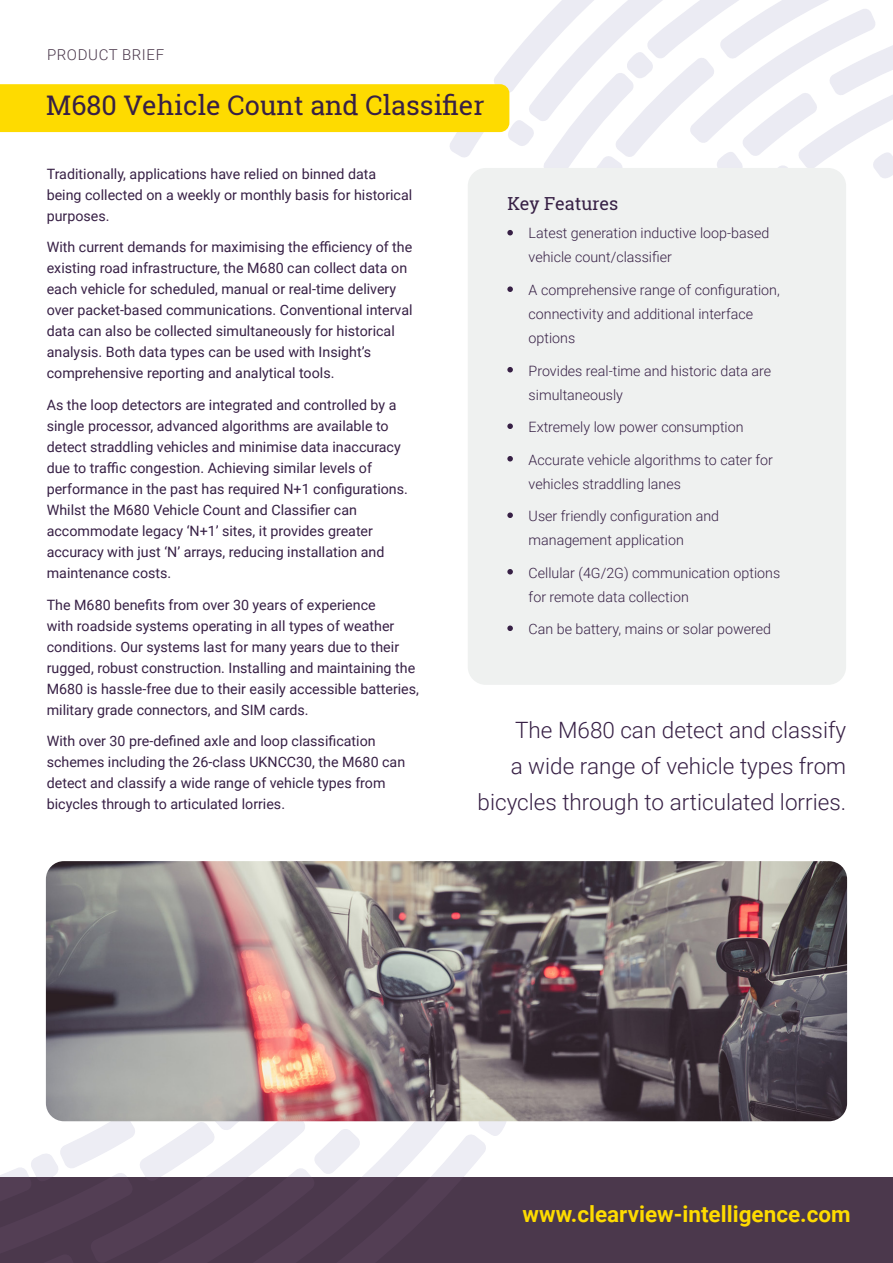
<style>
.page{position:relative;width:893px;height:1263px;background:#fff}
.page>*{position:absolute;margin:0;border:0;box-sizing:border-box;transform-origin:0 0}
.t1{font:27px "Roboto Slab";color:#372045}
.body_text{font:300 22.5px/36px "Roboto";color:#372045;text-align:right}
.t2{font:700 22.5px "Roboto";color:#fedb00}
.bullets{font:18px "Roboto Slab";color:#372045}
.t3{font:300 15px "Roboto";letter-spacing:.04em;color:#4b384c}
.body_text-2{font:14.25px/21px "Roboto";color:#372045}
.bullets-2{font:300 14.25px/24px "Roboto";color:#372045}
</style>
<div class="page">
<svg style="left:0;top:0;width:893px;height:182px"></svg>
<div style="left:468px;top:168px;width:378px;height:517px;background:#eff1f0;border-radius:18px"></div>
<svg style="left:507px;top:230px;width:6px;height:5px"></svg>
<svg style="left:507px;top:286px;width:6px;height:6px"></svg>
<svg style="left:507px;top:367px;width:6px;height:5px"></svg>
<svg style="left:507px;top:423px;width:6px;height:6px"></svg>
<svg style="left:507px;top:456px;width:6px;height:5px"></svg>
<svg style="left:507px;top:512px;width:6px;height:6px"></svg>
<svg style="left:507px;top:569px;width:6px;height:5px"></svg>
<svg style="left:507px;top:625px;width:6px;height:6px"></svg>
<div style="left:0;top:1178px;width:893px;height:85px;background:#4b384c"></div>
<svg style="left:0;top:1097px;width:507px;height:81px"></svg>
<img style="left:46px;top:861px;width:801px;height:260px">
<p class="t3" style="left:47px;top:44px;width:119px">PRODUCT BRIEF</p>
<p class="t1" style="left:46px;top:87px;width:440px">M680 Vehicle Count and Classifier</p>
<p class="body_text-2" style="left:47px;top:163px;width:367px">Traditionally, applications have relied on binned data being collected on a weekly or monthly basis for historical purposes.</p>
<p class="body_text-2" style="left:47px;top:236px;width:367px">With current demands for maximising the efficiency of the existing road infrastructure, the M680 can collect data on each vehicle for scheduled, manual or real-time delivery over packet-based communications. Conventional interval data can also be collected simultaneously for historical analysis. Both data types can be used with Insight’s comprehensive reporting and analytical tools.</p>
<p class="body_text-2" style="left:47px;top:394px;width:363px">As the loop detectors are integrated and controlled by a single processor, advanced algorithms are available to detect straddling vehicles and minimise data inaccuracy due to traffic congestion. Achieving similar levels of performance in the past has required N+1 configurations.<br>Whilst the M680 Vehicle Count and Classifier can accommodate legacy ‘N+1’ sites, it provides greater accuracy with just ‘N’ arrays, reducing installation and maintenance costs.</p>
<p class="body_text-2" style="left:47px;top:593px;width:374px">The M680 benefits from over 30 years of experience<br>with roadside systems operating in all types of weather conditions. Our systems last for many years due to their rugged, robust construction. Installing and maintaining the M680 is hassle-free due to their easily accessible batteries, military grade connectors, and SIM cards.</p>
<p class="body_text-2" style="left:47px;top:730px;width:360px">With over 30 pre-defined axle and loop classification schemes including the 26-class UKNCC30, the M680 can detect and classify a wide range of vehicle types from bicycles through to articulated lorries.</p>
<p class="bullets" style="left:507px;top:191px;width:113px">Key Features</p>
<p class="bullets-2" style="left:529px;top:221px;width:242px">Latest generation inductive loop-based vehicle count/classifier</p>
<p class="bullets-2" style="left:529px;top:277px;width:253px">A comprehensive range of configuration, connectivity and additional interface options</p>
<p class="bullets-2" style="left:529px;top:358px;width:244px">Provides real-time and historic data are simultaneously</p>
<p class="bullets-2" style="left:529px;top:414px;width:216px">Extremely low power consumption</p>
<p class="bullets-2" style="left:529px;top:447px;width:246px">Accurate vehicle algorithms to cater for vehicles straddling lanes</p>
<p class="bullets-2" style="left:529px;top:503px;width:192px">User friendly configuration and management application</p>
<p class="bullets-2" style="left:529px;top:560px;width:253px">Cellular (4G/2G) communication options for remote data collection</p>
<p class="bullets-2" style="left:529px;top:616px;width:244px">Can be battery, mains or solar powered</p>
<p class="body_text" style="left:478px;top:711px;width:370px">The M680 can detect and classify<br>a wide range of vehicle types from bicycles through to articulated lorries.</p>
<p class="t2" style="left:523px;top:1198px;width:330px">www.clearview-intelligence.com</p>
</div>
